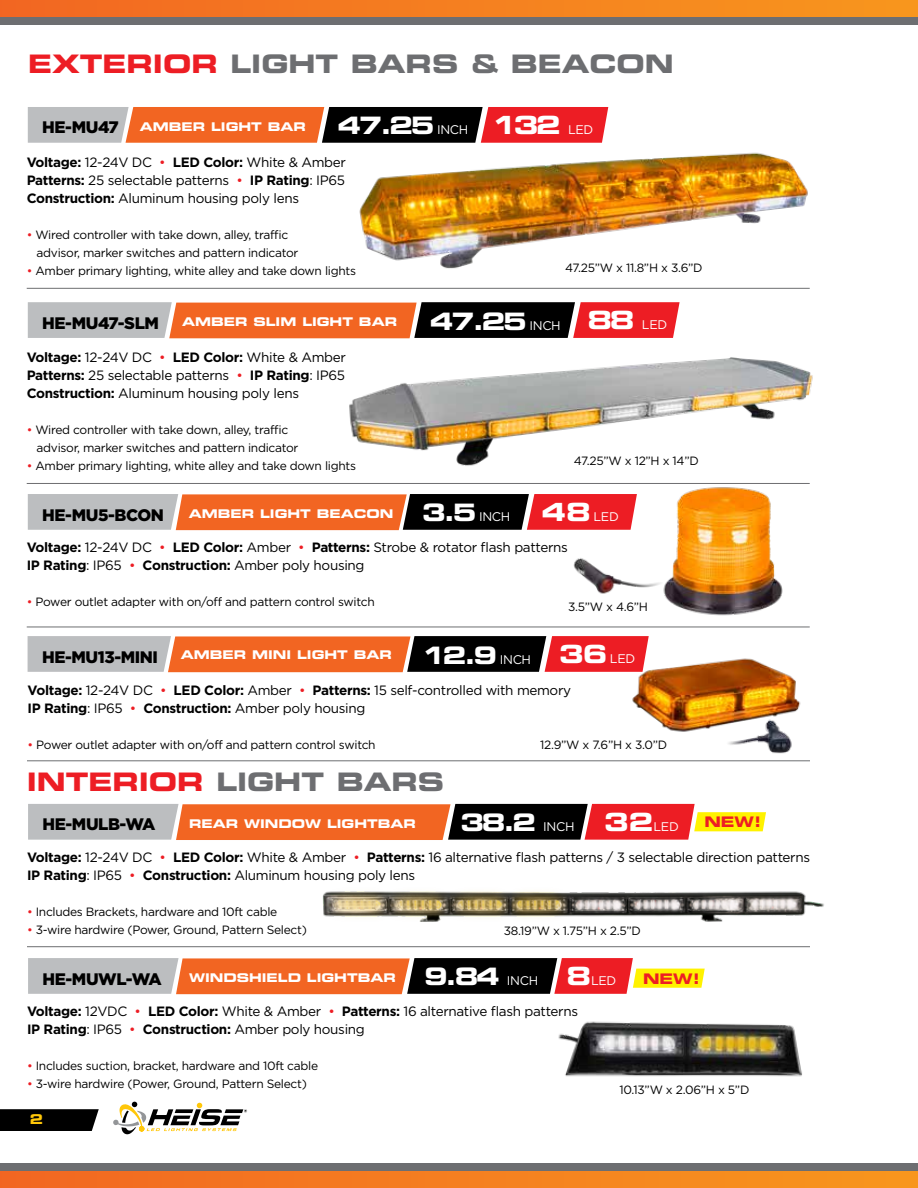
<style>
.page{position:relative;width:918px;height:1188px;background:#fff}
.page>*{position:absolute;margin:0;border:0;box-sizing:border-box;transform-origin:0 0}
.t1{font:25.5px "Eurostile Bold Extended Two";color:#6d6e71}
.t2{font:900 16.65px "Gotham";letter-spacing:-.025em;color:#000}
.t3{font:14.55px "Eurostile Bold Extended Two";color:#ed1d24}
.t4{font:13.5px/18px "Gotham";letter-spacing:-.025em;color:#000}
.t5{font:13.5px "Eurostile Bold Extended Two";color:#ffc709}
.t6{font:12.45px "Gotham";letter-spacing:-.025em;color:#fff}
.t7{font:12px/18px "Gotham";letter-spacing:-.025em;color:#000}
.t8{font:12px "Eurostile Bold Extended Two";color:#fff}
.s1{color:#ed1d24}
.s2{font-family:"Eurostile Bold Extended Two";font-size:24px}
.s3{font-family:"Eurostile Bold Extended Two";font-size:25.05px}
.s4{font-weight:700}
.s5{font-size:24px}
.s6{font-family:"Gotham";font-size:12.45px}
.s7{font-size:25.05px}
</style>
<div class="page">
<svg style="left:0;top:1109px;width:99px;height:22px;background:#0b0b0b"></svg>
<svg style="left:113px;top:1102px;width:134px;height:33px"></svg>
<div style="left:0;top:0;width:918px;height:25px;background:linear-gradient(to right,#f26722,#f8971d)"></div>
<div style="left:0;top:17px;width:918px;height:8px;background:#6d6e71"></div>
<div style="left:0;top:1163px;width:918px;height:25px;background:linear-gradient(to right,#f26722,#f8971d)"></div>
<div style="left:0;top:1163px;width:918px;height:8px;background:#6d6e71"></div>
<hr style="left:27px;top:288px;width:783px;height:1px;background:#6d6e71">
<svg style="left:28px;top:107px;width:580px;height:36px;background:#b05840"></svg>
<img style="left:355px;top:131px;width:453px;height:138px">
<img style="left:344px;top:338px;width:469px;height:128px">
<hr style="left:27px;top:483px;width:783px;height:1px;background:#6d6e71">
<svg style="left:28px;top:302px;width:652px;height:36px;background:#ad5b44"></svg>
<img style="left:632px;top:658px;width:177px;height:104px">
<svg style="left:28px;top:636px;width:621px;height:36px;background:#b25e46"></svg>
<hr style="left:27px;top:627px;width:783px;height:1px;background:#6d6e71">
<svg style="left:28px;top:494px;width:605px;height:36px;background:#b55f49"></svg>
<img style="left:633px;top:487px;width:150px;height:129px">
<img style="left:573px;top:551px;width:116px;height:49px">
<hr style="left:27px;top:946px;width:783px;height:1px;background:#6d6e71">
<hr style="left:27px;top:760px;width:783px;height:1px;background:#6d6e71">
<svg style="left:28px;top:804px;width:738px;height:36px;background:#bd6d4a"></svg>
<img style="left:558px;top:1021px;width:244px;height:56px">
<svg style="left:28px;top:958px;width:677px;height:36px;background:#b4704e"></svg>
<img style="left:322px;top:891px;width:502px;height:30px">
<h1 class="t1" style="left:28px;top:46px;width:647px"><span class="s1">EXTERIOR</span> LIGHT BARS &amp; BEACON</h1>
<p class="t2" style="left:42px;top:118px;width:78px">HE-MU47</p>
<p class="t8" style="left:140px;top:118px;width:168px">AMBER LIGHT BAR</p>
<p class="t6" style="left:337px;top:123px;width:257px"><span class="s2">47.25</span> INCH <span class="s3">132</span> LED</p>
<p class="t4" style="left:27px;top:153px;width:321px;text-align:justify"><span class="s4">Voltage:</span> 12-24V DC <span class="s1">•</span> <span class="s4">LED Color:</span> White &amp; Amber <span class="s4">Patterns:</span> 25 selectable patterns <span class="s1">•</span> <span class="s4">IP Rating</span>: IP65<br><span class="s4">Construction:</span> Aluminum housing poly lens</p>
<p class="t7" style="left:37px;top:225px;width:263px;text-indent:-10px"><span class="s1">•</span> Wired controller with take down, alley, traffic advisor, marker switches and pattern indicator</p>
<p class="t7" style="left:27px;top:261px;width:331px"><span class="s1">•</span> Amber primary lighting, white alley and take down lights</p>
<p class="t7" style="left:565px;top:259px;width:139px">47.25”W x 11.8”H x 3.6”D</p>
<p class="t2" style="left:42px;top:313px;width:118px">HE-MU47-SLM</p>
<p class="t6" style="left:430px;top:318px;width:239px"><span class="s2">47.25</span> INCH <span class="s3">88</span> LED</p>
<p class="t4" style="left:27px;top:348px;width:321px;text-align:justify"><span class="s4">Voltage:</span> 12-24V DC <span class="s1">•</span> <span class="s4">LED Color:</span> White &amp; Amber <span class="s4">Patterns:</span> 25 selectable patterns <span class="s1">•</span> <span class="s4">IP Rating</span>: IP65<br><span class="s4">Construction:</span> Aluminum housing poly lens</p>
<p class="t7" style="left:37px;top:420px;width:263px;text-indent:-10px"><span class="s1">•</span> Wired controller with take down, alley, traffic advisor, marker switches and pattern indicator</p>
<p class="t7" style="left:27px;top:456px;width:331px"><span class="s1">•</span> Amber primary lighting, white alley and take down lights</p>
<p class="t8" style="left:182px;top:314px;width:217px">AMBER SLIM LIGHT BAR</p>
<p class="t7" style="left:574px;top:451px;width:126px">47.25”W x 12”H x 14”D</p>
<p class="t2" style="left:42px;top:505px;width:123px">HE-MU5-BCON</p>
<p class="t6" style="left:422px;top:510px;width:198px"><span class="s2">3.5</span> INCH <span class="s3">48</span> LED</p>
<p class="t8" style="left:189px;top:506px;width:206px">AMBER LIGHT BEACON</p>
<p class="t4" style="left:27px;top:538px;width:543px"><span class="s4">Voltage:</span> 12-24V DC <span class="s1">•</span> <span class="s4">LED Color:</span> Amber <span class="s1">•</span> <span class="s4">Patterns:</span> Strobe &amp; rotator flash patterns<br><span class="s4">IP Rating</span>: IP65 <span class="s1">•</span> <span class="s4">Construction:</span> Amber poly housing</p>
<p class="t7" style="left:27px;top:592px;width:350px"><span class="s1">•</span> Power outlet adapter with on/off and pattern control switch</p>
<p class="t7" style="left:568px;top:598px;width:81px">3.5”W x 4.6”H</p>
<p class="t2" style="left:42px;top:647px;width:117px">HE-MU13-MINI</p>
<p class="t6" style="left:422px;top:652px;width:215px"><span class="s2">12.9</span> INCH <span class="s3">36</span> LED</p>
<p class="t4" style="left:28px;top:681px;width:545px"><span class="s4">Voltage:</span> 12-24V DC <span class="s1">•</span> <span class="s4">LED Color:</span> Amber <span class="s1">•</span> <span class="s4">Patterns:</span> 15 self-controlled with memory<br><span class="s4">IP Rating</span>: IP65 <span class="s1">•</span> <span class="s4">Construction:</span> Amber poly housing</p>
<p class="t7" style="left:28px;top:736px;width:350px"><span class="s1">•</span> Power outlet adapter with on/off and pattern control switch</p>
<p class="t8" style="left:181px;top:646px;width:213px">AMBER MINI LIGHT BAR</p>
<p class="t7" style="left:540px;top:735px;width:129px">12.9”W x 7.6”H x 3.0”D</p>
<h1 class="t1" style="left:27px;top:763px;width:419px"><span class="s1">INTERIOR</span> LIGHT BARS</h1>
<p class="t2" style="left:43px;top:815px;width:114px">HE-MULB-WA</p>
<p class="t8" style="left:189px;top:815px;width:229px">REAR WINDOW LIGHTBAR</p>
<p class="t6" style="left:460px;top:819px;width:220px"><span class="s2">38.2</span> INCH <span class="s3">32</span>LED</p>
<p class="t4" style="left:27px;top:848px;width:785px"><span class="s4">Voltage:</span> 12-24V DC <span class="s1">•</span> <span class="s4">LED Color:</span> White &amp; Amber <span class="s1">•</span> <span class="s4">Patterns:</span> 16 alternative flash patterns / 3 selectable direction patterns<br><span class="s4">IP Rating</span>: IP65 <span class="s1">•</span> <span class="s4">Construction:</span> Aluminum housing poly lens</p>
<p class="t7" style="left:27px;top:902px;width:252px"><span class="s1">•</span> Includes Brackets, hardware and 10ft cable</p>
<p class="t7" style="left:27px;top:920px;width:281px"><span class="s1">•</span> 3-wire hardwire (Power, Ground, Pattern Select)</p>
<p class="t3" style="left:704px;top:812px;width:58px">NEW!</p>
<p class="t7" style="left:504px;top:921px;width:139px">38.19”W x 1.75”H x 2.5”D</p>
<p class="t2" style="left:43px;top:969px;width:121px">HE-MUWL-WA</p>
<p class="t8" style="left:189px;top:970px;width:429px">WINDSHIELD LIGHTBAR <span class="s5">9.84</span> <span class="s6">INCH</span> <span class="s7">8</span><span class="s6">LED</span></p>
<p class="t4" style="left:27px;top:1002px;width:553px"><span class="s4">Voltage:</span> 12VDC <span class="s1">•</span> <span class="s4">LED Color:</span> White &amp; Amber <span class="s1">•</span> <span class="s4">Patterns:</span> 16 alternative flash patterns<br><span class="s4">IP Rating</span>: IP65 <span class="s1">•</span> <span class="s4">Construction:</span> Amber poly housing</p>
<p class="t7" style="left:27px;top:1056px;width:293px"><span class="s1">•</span> Includes suction, bracket, hardware and 10ft cable</p>
<p class="t7" style="left:27px;top:1074px;width:281px"><span class="s1">•</span> 3-wire hardwire (Power, Ground, Pattern Select)</p>
<p class="t3" style="left:643px;top:968px;width:58px">NEW!</p>
<p class="t7" style="left:620px;top:1081px;width:131px">10.13”W x 2.06”H x 5”D</p>
<p class="t5" style="left:30px;top:1110px;width:15px">2</p>
</div>
